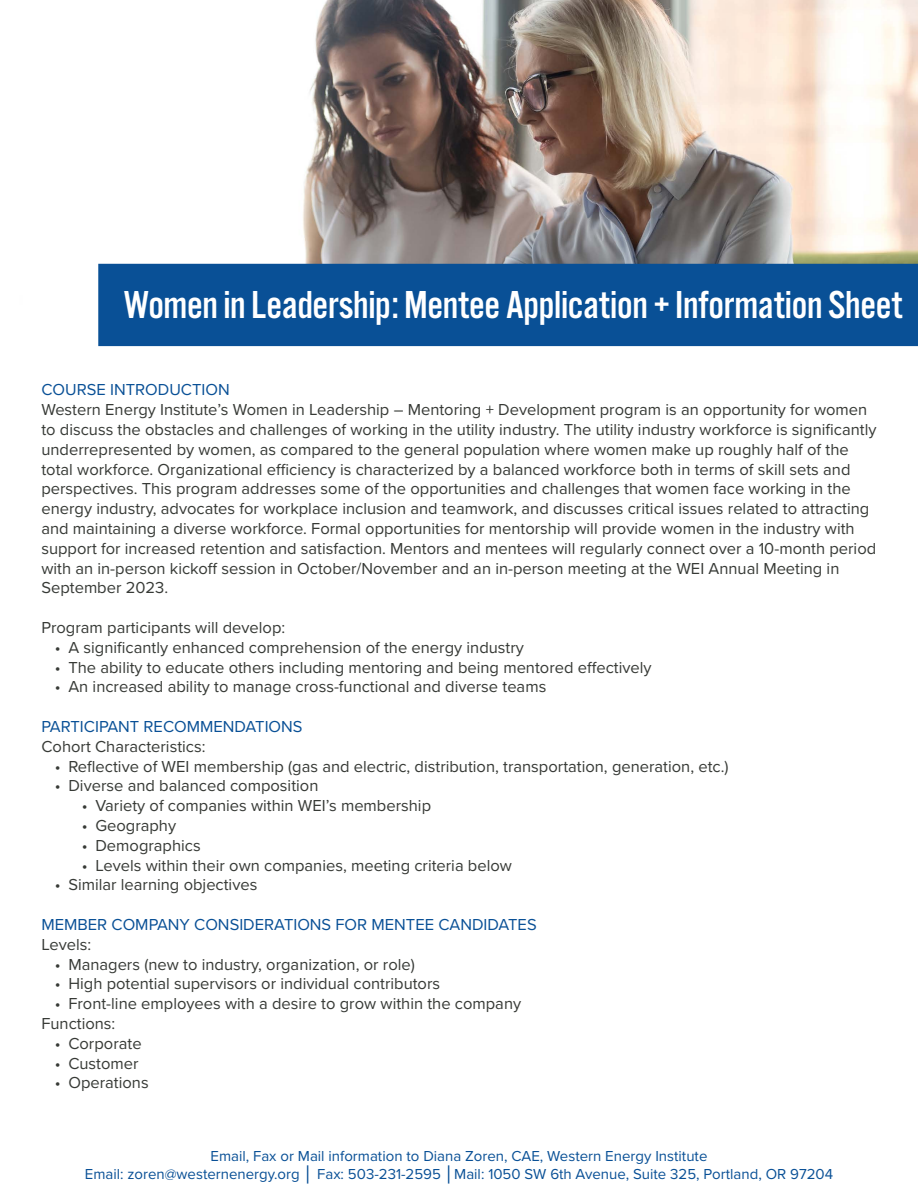
<style>
.page{position:relative;width:918px;height:1188px;background:#fff}
.page>*{position:absolute;margin:0;border:0;box-sizing:border-box;transform-origin:0 0}
.t1{font:40.5px "Alternate Got No 3 D";letter-spacing:-.01em;color:#fff}
.t2{font:16.5px/19.8px "Proxima Nova";color:#373a36}
.t3{font:16.5px "Proxima Nova";color:#095096}
.t4{font:15px/18px "Proxima Nova";color:#095096;text-align:center}
.s1{font-family:"Arial"}
</style>
<div class="page">
<img style="left:98px;top:0;width:820px;height:264px">
<div style="left:98px;top:264px;width:820px;height:82px;background:#095096"></div>
<h1 class="t1" style="left:124px;top:283px;width:781px">Women in Leadership: Mentee Application + Information Sheet</h1>
<p class="t3" style="left:41px;top:378px;width:190px">COURSE INTRODUCTION</p>
<p class="t2" style="left:41px;top:399px;width:837px">Western Energy Institute’s Women in Leadership – Mentoring + Development program is an opportunity for women to discuss the obstacles and challenges of working in the utility industry. The utility industry workforce is significantly underrepresented by women, as compared to the general population where women make up roughly half of the total workforce. Organizational efficiency is characterized by a balanced workforce both in terms of skill sets and perspectives. This program addresses some of the opportunities and challenges that women face working in the energy industry, advocates for workplace inclusion and teamwork, and discusses critical issues related to attracting and maintaining a diverse workforce. Formal opportunities for mentorship will provide women in the industry with support for increased retention and satisfaction. Mentors and mentees will regularly connect over a 10-month period with an in-person kickoff session in October/November and an in-person meeting at the WEI Annual Meeting in September 2023.</p>
<p class="t2" style="left:41px;top:617px;width:245px">Program participants will develop:</p>
<p class="t2" style="left:55px;top:637px;width:471px">• A significantly enhanced comprehension of the energy industry</p>
<p class="t2" style="left:55px;top:656px;width:598px">• The ability to educate others including mentoring and being mentored effectively</p>
<p class="t2" style="left:55px;top:676px;width:493px">• An increased ability to manage cross-functional and diverse teams</p>
<p class="t3" style="left:41px;top:714px;width:263px">PARTICIPANT RECOMMENDATIONS</p>
<p class="t2" style="left:41px;top:736px;width:166px">Cohort Characteristics:</p>
<p class="t2" style="left:55px;top:755px;width:675px">• Reflective of WEI membership (gas and electric, distribution, transportation, generation, etc.)</p>
<p class="t2" style="left:55px;top:775px;width:265px">• Diverse and balanced composition</p>
<p class="t2" style="left:82px;top:795px;width:351px">• Variety of companies within WEI’s membership</p>
<p class="t2" style="left:82px;top:815px;width:96px">• Geography</p>
<p class="t2" style="left:82px;top:835px;width:120px">• Demographics</p>
<p class="t2" style="left:82px;top:854px;width:432px">• Levels within their own companies, meeting criteria below</p>
<p class="t2" style="left:55px;top:874px;width:204px">• Similar learning objectives</p>
<p class="t3" style="left:41px;top:912px;width:497px">MEMBER COMPANY CONSIDERATIONS FOR MENTEE CANDIDATES</p>
<p class="t2" style="left:41px;top:934px;width:51px">Levels:</p>
<p class="t2" style="left:55px;top:953px;width:361px">• Managers (new to industry, organization, or role)</p>
<p class="t2" style="left:55px;top:973px;width:387px">• High potential supervisors or individual contributors</p>
<p class="t2" style="left:41px;top:993px;width:481px;text-indent:13px">• Front-line employees with a desire to grow within the company<br>Functions:</p>
<p class="t2" style="left:55px;top:1033px;width:88px">• Corporate</p>
<p class="t2" style="left:55px;top:1052px;width:85px">• Customer</p>
<p class="t2" style="left:55px;top:1072px;width:95px">• Operations</p>
<p class="t4" style="left:85px;top:1146px;width:750px">Email, Fax or Mail information to Diana Zoren, CAE, Western Energy Institute<br>Email: zoren@westernenergy.org <span class="s1">│</span> Fax: 503-231-2595 <span class="s1">│</span>Mail: 1050 SW 6th Avenue, Suite 325, Portland, OR 97204</p>
</div>
